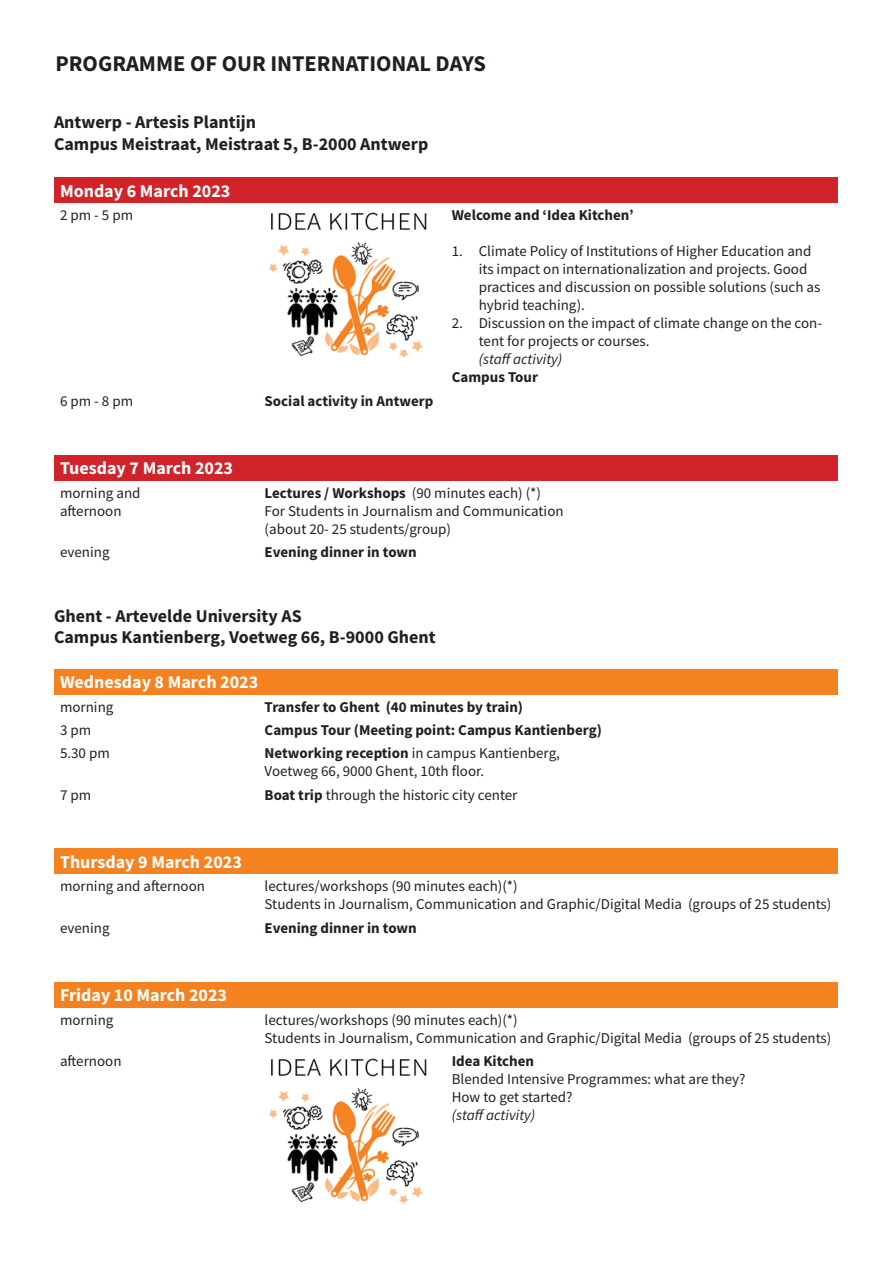
<style>
.page{position:relative;width:893px;height:1263px;background:#fff}
.page>*{position:absolute;margin:0;border:0;box-sizing:border-box;transform-origin:0 0}
.t1{font:700 22.5px "Source Sans Pro";color:#231f20}
.t2{font:700 18px/21.6px "Source Sans Pro";color:#231f20}
.t3{font:700 18px "Source Sans Pro";color:#fff}
.t4{font:15px/18px "Source Sans Pro";color:#231f20}
.t5{font:700 15px "Source Sans Pro";color:#231f20}
.t6{font:italic 15px "Source Sans Pro";color:#231f20}
.s1{font-weight:700}
</style>
<div class="page">
<div style="left:54px;top:178px;width:783px;height:25px;background:#d1232a"></div>
<img style="left:268px;top:212px;width:159px;height:146px">
<div style="left:54px;top:455px;width:783px;height:25px;background:#d1232a"></div>
<div style="left:54px;top:669px;width:783px;height:25px;background:#f58220"></div>
<div style="left:54px;top:849px;width:783px;height:25px;background:#f58220"></div>
<div style="left:54px;top:982px;width:783px;height:25px;background:#f58220"></div>
<img style="left:268px;top:1058px;width:159px;height:146px">
<h1 class="t1" style="left:55px;top:48px;width:432px">PROGRAMME OF OUR INTERNATIONAL DAYS</h1>
<p class="t2" style="left:54px;top:111px;width:376px">Antwerp - Artesis Plantijn<br>Campus Meistraat, Meistraat 5, B-2000 Antwerp</p>
<p class="t3" style="left:60px;top:179px;width:172px">Monday 6 March 2023</p>
<p class="t4" style="left:60px;top:206px;width:75px">2 pm - 5 pm</p>
<p class="t5" style="left:452px;top:205px;width:183px">Welcome and ‘Idea Kitchen’</p>
<p class="t4" style="left:479px;top:242px;width:343px;text-indent:-27px">1. Climate Policy of Institutions of Higher Education and its impact on internationalization and projects. Good practices and discussion on possible solutions (such as hybrid teaching).</p>
<p class="t4" style="left:479px;top:314px;width:345px;text-indent:-27px">2. Discussion on the impact of climate change on the con&shy;tent for projects or courses.</p>
<p class="t6" style="left:479px;top:350px;width:85px">(staff activity)</p>
<p class="t5" style="left:452px;top:367px;width:88px">Campus Tour</p>
<p class="t4" style="left:60px;top:391px;width:75px">6 pm - 8 pm</p>
<p class="t5" style="left:265px;top:390px;width:170px">Social activity in Antwerp</p>
<p class="t3" style="left:60px;top:456px;width:175px">Tuesday 7 March 2023</p>
<p class="t4" style="left:60px;top:483px;width:82px">morning and afternoon</p>
<p class="t4" style="left:265px;top:483px;width:301px"><span class="s1">Lectures / Workshops</span> (90 minutes each) (*)<br>For Students in Journalism and Communication (about 20- 25 students/group)</p>
<p class="t4" style="left:60px;top:543px;width:51px">evening</p>
<p class="t5" style="left:265px;top:542px;width:154px">Evening dinner in town</p>
<p class="t2" style="left:54px;top:604px;width:383px">Ghent - Artevelde University AS<br>Campus Kantienberg, Voetweg 66, B-9000 Ghent</p>
<p class="t3" style="left:60px;top:670px;width:200px">Wednesday 8 March 2023</p>
<p class="t4" style="left:60px;top:698px;width:55px">morning</p>
<p class="t5" style="left:265px;top:697px;width:260px">Transfer to Ghent (40 minutes by train)</p>
<p class="t4" style="left:60px;top:721px;width:33px">3 pm</p>
<p class="t5" style="left:265px;top:720px;width:339px">Campus Tour (Meeting point: Campus Kantienberg)</p>
<p class="t4" style="left:60px;top:744px;width:51px">5.30 pm</p>
<p class="t4" style="left:265px;top:744px;width:297px"><span class="s1">Networking reception</span> in campus Kantienberg,<br>Voetweg 66, 9000 Ghent, 10th floor.</p>
<p class="t4" style="left:60px;top:785px;width:33px">7 pm</p>
<p class="t4" style="left:265px;top:785px;width:254px"><span class="s1">Boat trip</span> through the historic city center</p>
<p class="t3" style="left:60px;top:850px;width:183px">Thursday 9 March 2023</p>
<p class="t4" style="left:60px;top:877px;width:147px">morning and afternoon</p>
<p class="t4" style="left:265px;top:877px;width:568px">lectures/workshops (90 minutes each)(*)<br>Students in Journalism, Communication and Graphic/Digital Media (groups of 25 students)</p>
<p class="t4" style="left:60px;top:919px;width:51px">evening</p>
<p class="t5" style="left:265px;top:917px;width:154px">Evening dinner in town</p>
<p class="t3" style="left:60px;top:983px;width:169px">Friday 10 March 2023</p>
<p class="t4" style="left:60px;top:1010px;width:55px">morning</p>
<p class="t4" style="left:265px;top:1010px;width:568px">lectures/workshops (90 minutes each)(*)<br>Students in Journalism, Communication and Graphic/Digital Media (groups of 25 students)</p>
<p class="t4" style="left:60px;top:1052px;width:63px">afternoon</p>
<p class="t5" style="left:452px;top:1051px;width:84px">Idea Kitchen</p>
<p class="t4" style="left:452px;top:1070px;width:295px">Blended Intensive Programmes: what are they?<br>How to get started?</p>
<p class="t6" style="left:452px;top:1105px;width:85px">(staff activity)</p>
</div>
